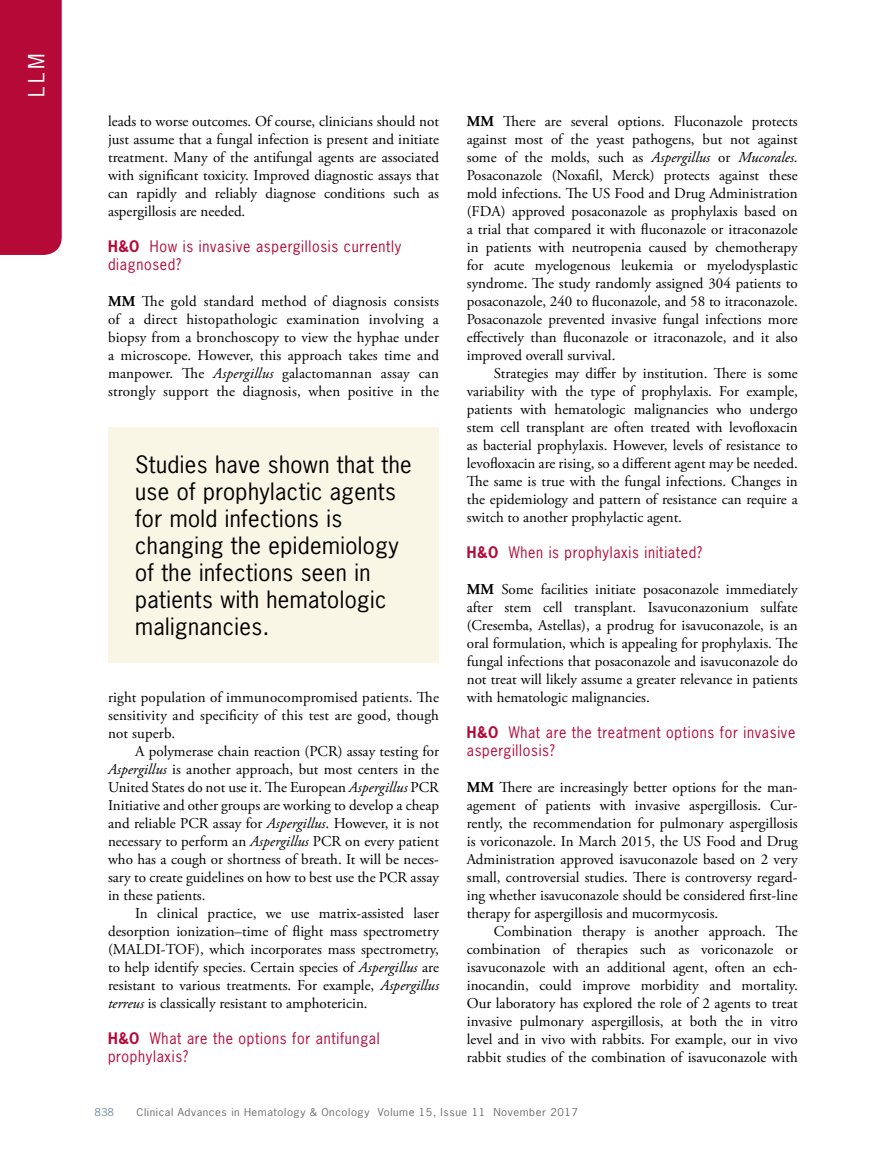
<style>
.page{position:relative;width:878px;height:1175px;background:#fff}
.page>*{position:absolute;margin:0;border:0;box-sizing:border-box;transform-origin:0 0}
.t1{font:22.5px/27px "News Gothic Std";letter-spacing:.02em;color:#000}
.t2{font:21px "News Gothic Std";color:#fff}
.t3{font:15px/18px "Adobe Garamond Pro";color:#000;text-align:justify}
.t4{font:15px/18px "News Gothic Std";letter-spacing:.05em;color:#b50938;scale:.95 1}
.t5{font:10.2px "News Gothic Std";letter-spacing:.05em;color:#6d6e71;scale:1.11 1}
.t6{font:10.2px "News Gothic Std";color:#738ba5;scale:1.11 1}
.s1{font-weight:700}
.s2{font-style:italic}
</style>
<div class="page">
<div style="left:0;top:0;width:62px;height:255px;background:#b50938"></div>
<div style="left:108px;top:427px;width:331px;height:236px;background:#faf6e6"></div>
<h2 class="t2" style="left:23px;top:97px;width:45px;rotate:-90deg">LLM</h2>
<p class="t3" style="left:108px;top:113px;width:332px">leads to worse outcomes. Of course, clinicians should not just assume that a fungal infection is present and initiate treatment. Many of the antifungal agents are associated with significant toxicity. Improved diagnostic assays that can rapidly and reliably diagnose conditions such as aspergillosis are needed.</p>
<p class="t4" style="left:108px;top:237px;width:310px"><span class="s1">H&amp;O</span> How is invasive aspergillosis currently diagnosed?</p>
<p class="t3" style="left:108px;top:293px;width:332px"><span class="s1">MM</span> The gold standard method of diagnosis consists of a direct histopathologic examination involving a biopsy from a bronchoscopy to view the hyphae under a microscope. However, this approach takes time and manpower. The <span class="s2">Aspergillus</span> galactomannan assay can strongly support the diagnosis, when positive in the</p>
<h1 class="t1" style="left:135px;top:450px;width:278px">Studies have shown that the use of prophylactic agents for mold infections is changing the epidemiology of the infections seen in patients with hematologic malignancies.</h1>
<p class="t3" style="left:108px;top:689px;width:332px">right population of immunocompromised patients. The sensitivity and specificity of this test are good, though not superb.</p>
<p class="t3" style="left:108px;top:743px;width:332px;text-indent:27px">A polymerase chain reaction (PCR) assay testing for <span class="s2">Aspergillus</span> is another approach, but most centers in the United States do not use it. The European <span class="s2">Aspergillus</span> PCR Initiative and other groups are working to develop a cheap and reliable PCR assay for <span class="s2">Aspergillus</span>. However, it is not necessary to perform an <span class="s2">Aspergillus</span> PCR on every patient who has a cough or shortness of breath. It will be neces&shy;sary to create guidelines on how to best use the PCR assay in these patients.</p>
<p class="t3" style="left:108px;top:905px;width:332px;text-indent:27px">In clinical practice, we use matrix-assisted laser desorption ionization–time of flight mass spectrometry (MALDI-TOF), which incorporates mass spectrometry, to help identify species. Certain species of <span class="s2">Aspergillus</span> are resistant to various treatments. For example, <span class="s2">Aspergillus terreus</span> is classically resistant to amphotericin.</p>
<p class="t4" style="left:108px;top:1029px;width:287px"><span class="s1">H&amp;O</span> What are the options for antifungal prophylaxis?</p>
<p class="t3" style="left:467px;top:113px;width:332px"><span class="s1">MM</span> There are several options. Fluconazole protects against most of the yeast pathogens, but not against some of the molds, such as <span class="s2">Aspergillus</span> or <span class="s2">Mucorales</span>.<br>Posaconazole (Noxafil, Merck) protects against these mold infections. The US Food and Drug Administration (FDA) approved posaconazole as prophylaxis based on a trial that compared it with fluconazole or itraconazole in patients with neutropenia caused by chemotherapy for acute myelogenous leukemia or myelodysplastic syndrome. The study randomly assigned 304 patients to posaconazole, 240 to fluconazole, and 58 to itraconazole.<br>Posaconazole prevented invasive fungal infections more effectively than fluconazole or itraconazole, and it also improved overall survival.</p>
<p class="t3" style="left:467px;top:365px;width:332px;text-indent:27px">Strategies may differ by institution. There is some variability with the type of prophylaxis. For example, patients with hematologic malignancies who undergo stem cell transplant are often treated with levofloxacin as bacterial prophylaxis. However, levels of resistance to levofloxacin are rising, so a different agent may be needed.<br>The same is true with the fungal infections. Changes in the epidemiology and pattern of resistance can require a switch to another prophylactic agent.</p>
<p class="t4" style="left:467px;top:543px;width:249px"><span class="s1">H&amp;O</span> When is prophylaxis initiated?</p>
<p class="t3" style="left:467px;top:581px;width:332px"><span class="s1">MM</span> Some facilities initiate posaconazole immediately after stem cell transplant. Isavuconazonium sulfate (Cresemba, Astellas), a prodrug for isavuconazole, is an oral formulation, which is appealing for prophylaxis. The fungal infections that posaconazole and isavuconazole do not treat will likely assume a greater relevance in patients with hematologic malignancies.</p>
<p class="t4" style="left:467px;top:723px;width:347px"><span class="s1">H&amp;O</span> What are the treatment options for invasive aspergillosis?</p>
<p class="t3" style="left:467px;top:779px;width:332px"><span class="s1">MM</span> There are increasingly better options for the man&shy;agement of patients with invasive aspergillosis. Cur&shy;rently, the recommendation for pulmonary aspergillosis is voriconazole. In March 2015, the US Food and Drug Administration approved isavuconazole based on 2 very small, controversial studies. There is controversy regard&shy;ing whether isavuconazole should be considered first-line therapy for aspergillosis and mucormycosis.</p>
<p class="t3" style="left:467px;top:923px;width:332px;text-indent:27px">Combination therapy is another approach. The combination of therapies such as voriconazole or isavuconazole with an additional agent, often an ech&shy;inocandin, could improve morbidity and mortality.<br>Our laboratory has explored the role of 2 agents to treat invasive pulmonary aspergillosis, at both the in vitro level and in vivo with rabbits. For example, our in vivo rabbit studies of the combination of isavuconazole with</p>
<p class="t6" style="left:94px;top:1105px;width:19px">838</p>
<p class="t5" style="left:136px;top:1105px;width:399px">Clinical Advances in Hematology &amp; Oncology Volume 15, Issue 11 November 2017</p>
</div>
